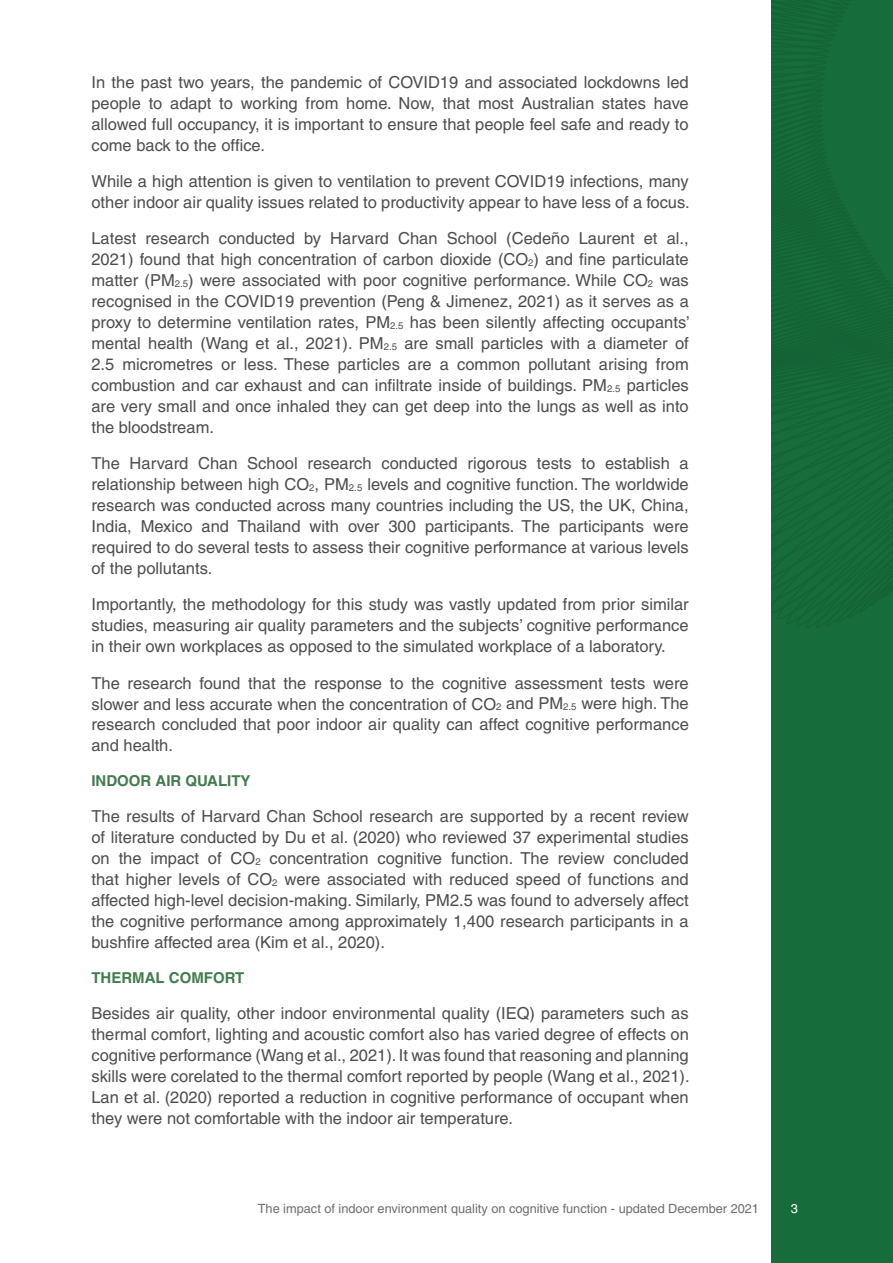
<style>
.page{position:relative;width:893px;height:1263px;background:#fff}
.page>*{position:absolute;margin:0;border:0;box-sizing:border-box;transform-origin:0 0}
.t1{font:16.5px/21px "Helvetica LT Pro";color:#4d4d4f;text-align:justify}
.t2{font:700 15px "Helvetica LT Pro";color:#427b4d}
.t3{font:12.75px "Helvetica LT Pro";color:#6d6e71}
.t4{font:12.75px "Helvetica LT Pro";color:#fff}
.s1{font-size:9.6px}
</style>
<div class="page">
<div style="left:771px;top:0;width:122px;height:1263px;background:#166d3b"></div>
<svg style="left:771px;top:0;width:122px;height:628px"></svg>
<p class="t1" style="left:91px;top:72px;width:599px">In the past two years, the pandemic of COVID19 and associated lockdowns led people to adapt to working from home. Now, that most Australian states have allowed full occupancy, it is important to ensure that people feel safe and ready to come back to the office.</p>
<p class="t1" style="left:91px;top:171px;width:600px">While a high attention is given to ventilation to prevent COVID19 infections, many other indoor air quality issues related to productivity appear to have less of a focus.</p>
<p class="t1" style="left:91px;top:228px;width:600px">Latest research conducted by Harvard Chan School (Cedeño Laurent et al., 2021) found that high concentration of carbon dioxide (CO<span class="s1">2</span>) and fine particulate matter (PM<span class="s1">2.5</span>) were associated with poor cognitive performance. While CO<span class="s1">2</span> was recognised in the COVID19 prevention (Peng &amp; Jimenez, 2021) as it serves as a proxy to determine ventilation rates, PM<span class="s1">2.5</span> has been silently affecting occupants’ mental health (Wang et al., 2021). PM<span class="s1">2.5</span> are small particles with a diameter of 2.5 micrometres or less. These particles are a common pollutant arising from combustion and car exhaust and can infiltrate inside of buildings. PM<span class="s1">2.5</span> particles are very small and once inhaled they can get deep into the lungs as well as into the bloodstream.</p>
<p class="t1" style="left:91px;top:453px;width:599px">The Harvard Chan School research conducted rigorous tests to establish a relationship between high CO<span class="s1">2</span>, PM<span class="s1">2.5</span> levels and cognitive function. The worldwide research was conducted across many countries including the US, the UK, China, India, Mexico and Thailand with over 300 participants. The participants were required to do several tests to assess their cognitive performance at various levels of the pollutants.</p>
<p class="t1" style="left:91px;top:594px;width:599px">Importantly, the methodology for this study was vastly updated from prior similar studies, measuring air quality parameters and the subjects’ cognitive performance in their own workplaces as opposed to the simulated workplace of a laboratory.</p>
<p class="t1" style="left:91px;top:672px;width:599px">The research found that the response to the cognitive assessment tests were slower and less accurate when the concentration of CO<span class="s1">2</span> and PM<span class="s1">2.5</span> were high. The research concluded that poor indoor air quality can affect cognitive performance and health.</p>
<p class="t2" style="left:91px;top:771px;width:161px">INDOOR AIR QUALITY</p>
<p class="t1" style="left:91px;top:806px;width:599px">The results of Harvard Chan School research are supported by a recent review of literature conducted by Du et al. (2020) who reviewed 37 experimental studies on the impact of CO<span class="s1">2</span> concentration cognitive function. The review concluded that higher levels of CO<span class="s1">2</span> were associated with reduced speed of functions and affected high-level decision-making. Similarly, PM2.5 was found to adversely affect the cognitive performance among approximately 1,400 research participants in a bushfire affected area (Kim et al., 2020).</p>
<p class="t2" style="left:91px;top:968px;width:155px">THERMAL COMFORT</p>
<p class="t1" style="left:91px;top:1002px;width:600px">Besides air quality, other indoor environmental quality (IEQ) parameters such as thermal comfort, lighting and acoustic comfort also has varied degree of effects on cognitive performance (Wang et al., 2021). It was found that reasoning and planning skills were corelated to the thermal comfort reported by people (Wang et al., 2021).<br>Lan et al. (2020) reported a reduction in cognitive performance of occupant when they were not comfortable with the indoor air temperature.</p>
<p class="t3" style="left:258px;top:1201px;width:503px">The impact of indoor environment quality on cognitive function - updated December 2021</p>
<p class="t4" style="left:791px;top:1201px;width:9px">3</p>
</div>
